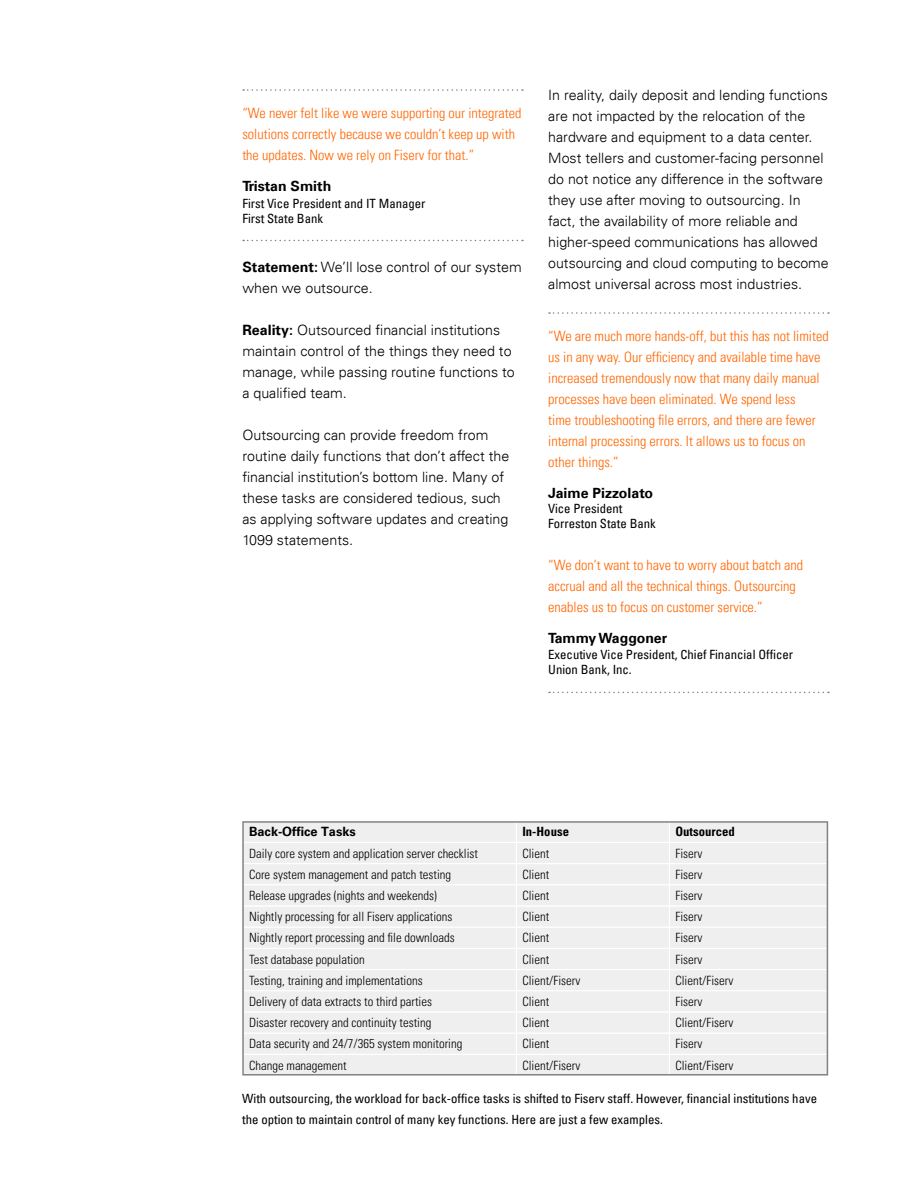
<style>
.page{position:relative;width:918px;height:1188px;background:#fff}
.page>*{position:absolute;margin:0;border:0;box-sizing:border-box;transform-origin:0 0}
.t1{font:300 14.25px/21px "Univers For Fiserv 45";color:#000}
.t2{font:300 condensed 14.25px/21px "Univers For Fiserv 47";color:#f60}
.t3{font:700 14.1px "Univers For Fiserv 65";color:#000}
.t4{font:300 condensed 12.75px "Univers For Fiserv 47";color:#000}
.t5{font:condensed 12.75px/15px "Univers For Fiserv 57";color:#000}
.t6{font:700 condensed 12.75px "Univers For Fiserv 67";color:#000}
.t7{font:700 12.75px "Univers For Fiserv 65";color:#000}
.s1{font-family:"Univers For Fiserv 65";font-weight:700}
</style>
<div class="page">
<svg style="left:243px;top:89px;width:280px;height:2px"></svg>
<svg style="left:243px;top:240px;width:280px;height:1px"></svg>
<svg style="left:549px;top:312px;width:280px;height:2px"></svg>
<svg style="left:549px;top:692px;width:280px;height:1px"></svg>
<svg style="left:242px;top:821px;width:586px;height:255px;fill:#f0eff0"></svg>
<p class="t2" style="left:242px;top:102px;width:281px">“We never felt like we were supporting our integrated solutions correctly because we couldn’t keep up with the updates. Now we rely on Fiserv for that.”</p>
<p class="t3" style="left:242px;top:178px;width:90px">Tristan Smith</p>
<p class="t5" style="left:242px;top:195px;width:185px">First Vice President and IT Manager<br>First State Bank</p>
<p class="t1" style="left:242px;top:257px;width:281px"><span class="s1">Statement:</span> We’ll lose control of our system when we outsource.</p>
<p class="t1" style="left:242px;top:320px;width:274px"><span class="s1">Reality:</span> Outsourced financial institutions maintain control of the things they need to manage, while passing routine functions to a qualified team.</p>
<p class="t1" style="left:242px;top:425px;width:268px">Outsourcing can provide freedom from routine daily functions that don’t affect the financial institution’s bottom line. Many of these tasks are considered tedious, such as applying software updates and creating 1099 statements.</p>
<p class="t1" style="left:548px;top:84px;width:282px">In reality, daily deposit and lending functions are not impacted by the relocation of the hardware and equipment to a data center.<br>Most tellers and customer-facing personnel do not notice any difference in the software they use after moving to outsourcing. In fact, the availability of more reliable and higher-speed communications has allowed outsourcing and cloud computing to become almost universal across most industries.</p>
<p class="t2" style="left:548px;top:325px;width:282px">“We are much more hands-off, but this has not limited us in any way. Our efficiency and available time have increased tremendously now that many daily manual processes have been eliminated. We spend less<br>time troubleshooting file errors, and there are fewer internal processing errors. It allows us to focus on other things.”</p>
<p class="t3" style="left:548px;top:485px;width:106px">Jaime Pizzolato</p>
<p class="t5" style="left:548px;top:501px;width:109px">Vice President<br>Forreston State Bank</p>
<p class="t2" style="left:548px;top:554px;width:256px">“We don’t want to have to worry about batch and accrual and all the technical things. Outsourcing enables us to focus on customer service.”</p>
<p class="t3" style="left:548px;top:630px;width:121px">Tammy Waggoner</p>
<p class="t5" style="left:548px;top:647px;width:246px">Executive Vice President, Chief Financial Officer<br>Union Bank, Inc.</p>
<p class="t7" style="left:249px;top:824px;width:108px">Back-Office Tasks</p>
<p class="t6" style="left:522px;top:824px;width:48px">In-House</p>
<p class="t6" style="left:675px;top:824px;width:61px">Outsourced</p>
<p class="t4" style="left:249px;top:846px;width:230px">Daily core system and application server checklist</p>
<p class="t4" style="left:522px;top:846px;width:28px">Client</p>
<p class="t4" style="left:675px;top:846px;width:28px">Fiserv</p>
<p class="t4" style="left:249px;top:867px;width:204px">Core system management and patch testing</p>
<p class="t4" style="left:522px;top:867px;width:28px">Client</p>
<p class="t4" style="left:675px;top:867px;width:28px">Fiserv</p>
<p class="t4" style="left:249px;top:888px;width:189px">Release upgrades (nights and weekends)</p>
<p class="t4" style="left:522px;top:888px;width:28px">Client</p>
<p class="t4" style="left:675px;top:888px;width:28px">Fiserv</p>
<p class="t4" style="left:249px;top:909px;width:205px">Nightly processing for all Fiserv applications</p>
<p class="t4" style="left:522px;top:909px;width:28px">Client</p>
<p class="t4" style="left:675px;top:909px;width:28px">Fiserv</p>
<p class="t4" style="left:522px;top:930px;width:28px">Client</p>
<p class="t4" style="left:675px;top:930px;width:28px">Fiserv</p>
<p class="t4" style="left:249px;top:951px;width:117px">Test database population</p>
<p class="t4" style="left:522px;top:951px;width:28px">Client</p>
<p class="t4" style="left:675px;top:951px;width:28px">Fiserv</p>
<p class="t4" style="left:249px;top:973px;width:175px">Testing, training and implementations</p>
<p class="t4" style="left:522px;top:973px;width:59px">Client/Fiserv</p>
<p class="t4" style="left:675px;top:973px;width:59px">Client/Fiserv</p>
<p class="t4" style="left:249px;top:994px;width:184px">Delivery of data extracts to third parties</p>
<p class="t4" style="left:522px;top:994px;width:28px">Client</p>
<p class="t4" style="left:675px;top:994px;width:28px">Fiserv</p>
<p class="t4" style="left:522px;top:1015px;width:28px">Client</p>
<p class="t4" style="left:675px;top:1015px;width:59px">Client/Fiserv</p>
<p class="t4" style="left:249px;top:1036px;width:215px">Data security and 24/7/365 system monitoring</p>
<p class="t4" style="left:522px;top:1036px;width:28px">Client</p>
<p class="t4" style="left:675px;top:1036px;width:28px">Fiserv</p>
<p class="t4" style="left:249px;top:1057px;width:99px">Change management</p>
<p class="t4" style="left:522px;top:1057px;width:59px">Client/Fiserv</p>
<p class="t4" style="left:675px;top:1057px;width:59px">Client/Fiserv</p>
<p class="t4" style="left:249px;top:930px;width:207px">Nightly report processing and file downloads</p>
<p class="t4" style="left:249px;top:1015px;width:184px">Disaster recovery and continuity testing</p>
<p class="t5" style="left:242px;top:1088px;width:576px;line-height:21px">With outsourcing, the workload for back-office tasks is shifted to Fiserv staff. However, financial institutions have the option to maintain control of many key functions. Here are just a few examples.</p>
</div>
